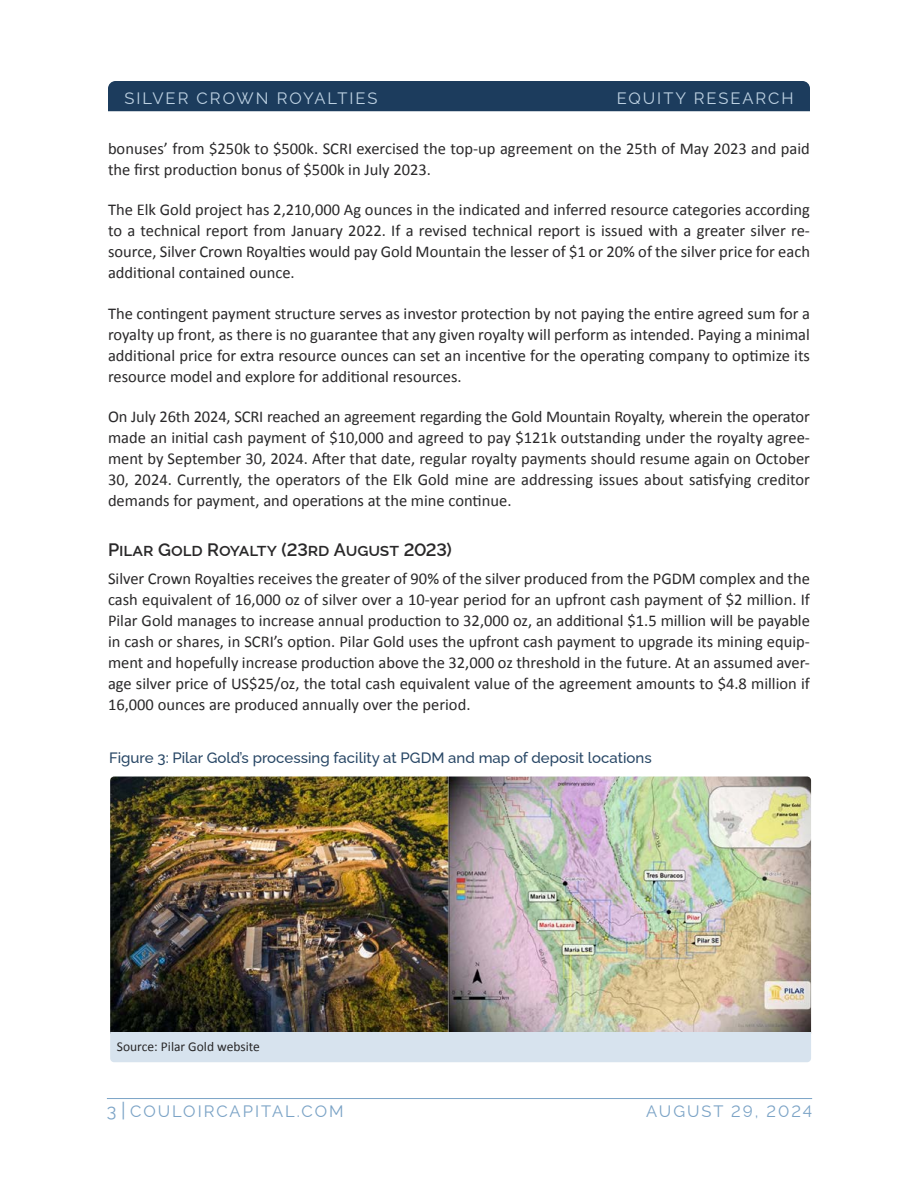
<style>
.page{position:relative;width:918px;height:1188px;background:#fff}
.page>*{position:absolute;margin:0;border:0;box-sizing:border-box;transform-origin:0 0}
.t1{font:600 18px "Raleway";letter-spacing:-.01em;color:#292829}
.t2{font:16.5px/21px "Calibri";color:#292829;text-align:justify}
.t3{font:16.5px "Raleway";letter-spacing:.12em;color:#bdd1e2}
.t4{font:16.5px "Raleway";letter-spacing:.12em;color:#7ba3c6}
.t5{font:500 15px "Raleway";color:#274665}
.t6{font:13.5px "Calibri";color:#292829}
.s1{font-size:18px}
.s2{font-size:19.5px}
</style>
<div class="page">
<div style="left:108px;top:81px;width:702px;height:30px;background:#1c3c5d"></div>
<hr style="left:107px;top:1098px;width:705px;height:1px;background:#7ba3c6">
<img style="left:110px;top:777px;width:701px;height:255px">
<div style="left:110px;top:1032px;width:701px;height:30px;background:#d7e3ee"></div>
<p class="t3" style="left:124px;top:85px;width:254px">SILVER CROWN ROYALTIES</p>
<p class="t3" style="left:617px;top:85px;width:179px">EQUITY RESEARCH</p>
<p class="t2" style="left:108px;top:138px;width:703px">bonuses’ from $250k to $500k. SCRI exercised the top-up agreement on the 25th of May 2023 and paid the first production bonus of $500k in July 2023.</p>
<p class="t2" style="left:108px;top:199px;width:704px">The Elk Gold project has 2,210,000 Ag ounces in the indicated and inferred resource categories according to a technical report from January 2022. If a revised technical report is issued with a greater silver re&shy;source, Silver Crown Royalties would pay Gold Mountain the lesser of $1 or 20% of the silver price for each additional contained ounce.</p>
<p class="t2" style="left:108px;top:303px;width:704px">The contingent payment structure serves as investor protection by not paying the entire agreed sum for a royalty up front, as there is no guarantee that any given royalty will perform as intended. Paying a minimal additional price for extra resource ounces can set an incentive for the operating company to optimize its resource model and explore for additional resources.</p>
<p class="t2" style="left:108px;top:406px;width:704px">On July 26th 2024, SCRI reached an agreement regarding the Gold Mountain Royalty, wherein the operator made an initial cash payment of $10,000 and agreed to pay $121k outstanding under the royalty agree&shy;ment by September 30, 2024. After that date, regular royalty payments should resume again on October 30, 2024. Currently, the operators of the Elk Gold mine are addressing issues about satisfying creditor demands for payment, and operations at the mine continue.</p>
<p class="t1" style="left:108px;top:536px;width:345px">Pilar Gold Royalty (23rd August 2023)</p>
<p class="t2" style="left:108px;top:568px;width:704px">Silver Crown Royalties receives the greater of 90% of the silver produced from the PGDM complex and the cash equivalent of 16,000 oz of silver over a 10-year period for an upfront cash payment of $2 million. If Pilar Gold manages to increase annual production to 32,000 oz, an additional $1.5 million will be payable in cash or shares, in SCRI’s option. Pilar Gold uses the upfront cash payment to upgrade its mining equip&shy;ment and hopefully increase production above the 32,000 oz threshold in the future. At an assumed aver&shy;age silver price of US$25/oz, the total cash equivalent value of the agreement amounts to $4.8 million if 16,000 ounces are produced annually over the period.</p>
<p class="t5" style="left:109px;top:746px;width:544px">Figure 3: Pilar Gold’s processing facility at PGDM and map of deposit locations</p>
<p class="t6" style="left:117px;top:1038px;width:145px">Source: Pilar Gold website</p>
<p class="t4" style="left:107px;top:1098px;width:238px"><span class="s1">3</span> <span class="s2">|</span> COULOIRCAPITAL.COM</p>
<p class="t4" style="left:646px;top:1098px;width:167px">AUGUST 29, 2024</p>
</div>
